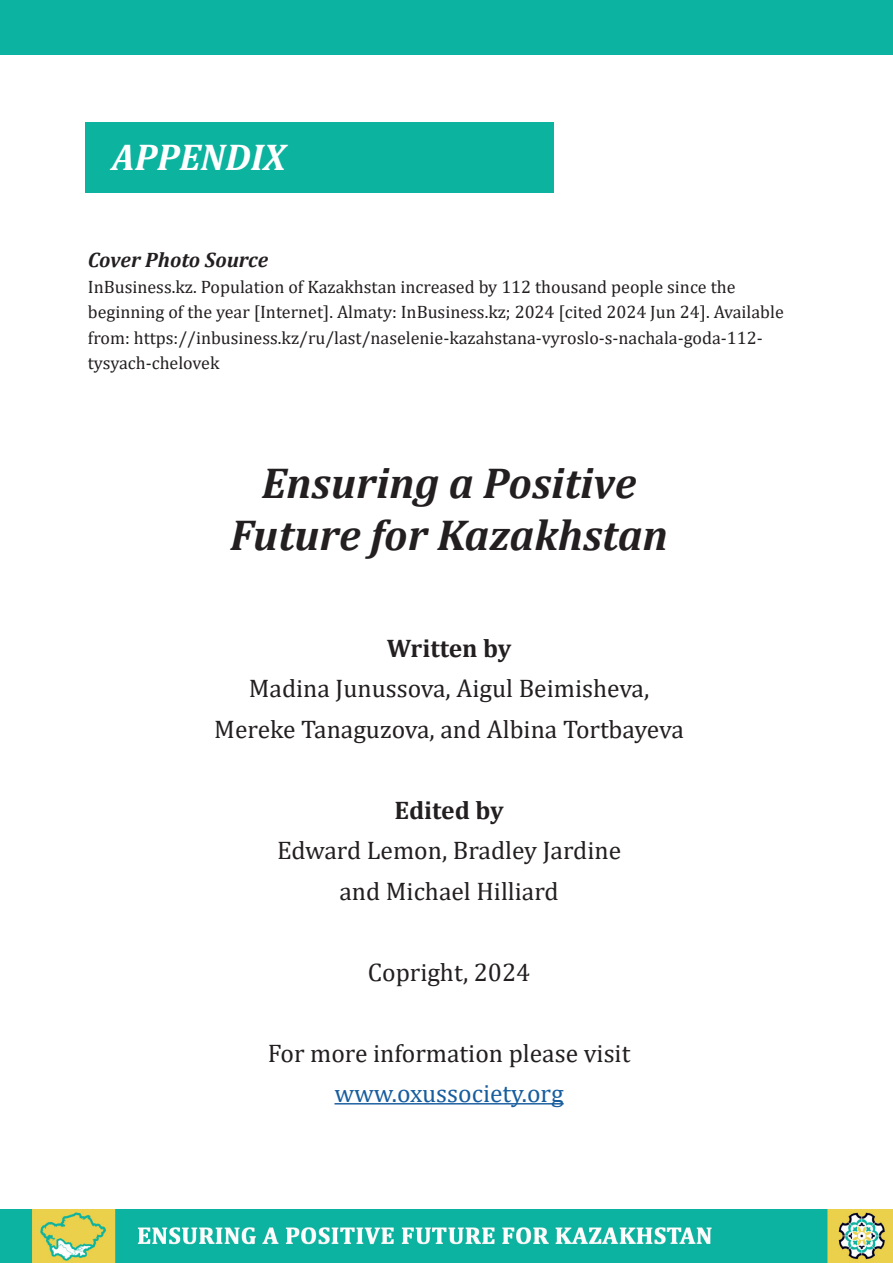
<style>
.page{position:relative;width:893px;height:1263px;background:#fff}
.page>*{position:absolute;margin:0;border:0;box-sizing:border-box;transform-origin:0 0}
.t1{font:italic 700 43.5px/52.2px "Cambria";color:#231f20;text-align:center}
.t2{font:italic 700 37.5px "Cambria";color:#fff}
.t3{font:25.5px/40.5px "Cambria";color:#231f20;text-align:center}
.t4{font:25.5px "Cambria";color:#175d9e}
.t5{font:700 25.5px "Cambria";color:#231f20}
.t6{font:italic 700 21px "Cambria";color:#231f20}
.t7{font:18px/25.5px "Cambria";color:#231f20}
</style>
<div class="page">
<div style="left:85px;top:122px;width:469px;height:70px;background:#0cb39f"></div>
<img style="left:0;top:1210px;width:893px;height:53px">
<div style="left:0;top:0;width:893px;height:54px;background:#0bb3a0"></div>
<hr style="left:334px;top:1103px;width:230px;height:1px;background:#175d9e">
<h2 class="t2" style="left:112px;top:130px;width:175px">APPENDIX</h2>
<p class="t6" style="left:88px;top:245px;width:182px">Cover Photo Source</p>
<p class="t7" style="left:88px;top:274px;width:697px">InBusiness.kz. Population of Kazakhstan increased by 112 thousand people since the beginning of the year [Internet]. Almaty: InBusiness.kz; 2024 [cited 2024 Jun 24]. Available from: https://inbusiness.kz/ru/last/naselenie-kazahstana-vyroslo-s-nachala-goda-112- tysyach-chelovek</p>
<h1 class="t1" style="left:230px;top:456px;width:439px">Ensuring a Positive<br>Future for Kazakhstan</h1>
<h3 class="t5" style="left:387px;top:630px;width:126px">Written by</h3>
<h3 class="t3" style="left:214px;top:668px;width:471px">Madina Junussova, Aigul Beimisheva,<br>Mereke Tanaguzova, and Albina Tortbayeva</h3>
<h3 class="t5" style="left:394px;top:792px;width:111px">Edited by</h3>
<h3 class="t3" style="left:277px;top:830px;width:346px">Edward Lemon, Bradley Jardine and Michael Hilliard</h3>
<h3 class="t3" style="left:368px;top:952px;width:164px">Copright, 2024</h3>
<h3 class="t3" style="left:268px;top:1032px;width:364px">For more information please visit</h3>
<h3 class="t4" style="left:334px;top:1078px;width:231px">www.oxussociety.org</h3>
</div>
